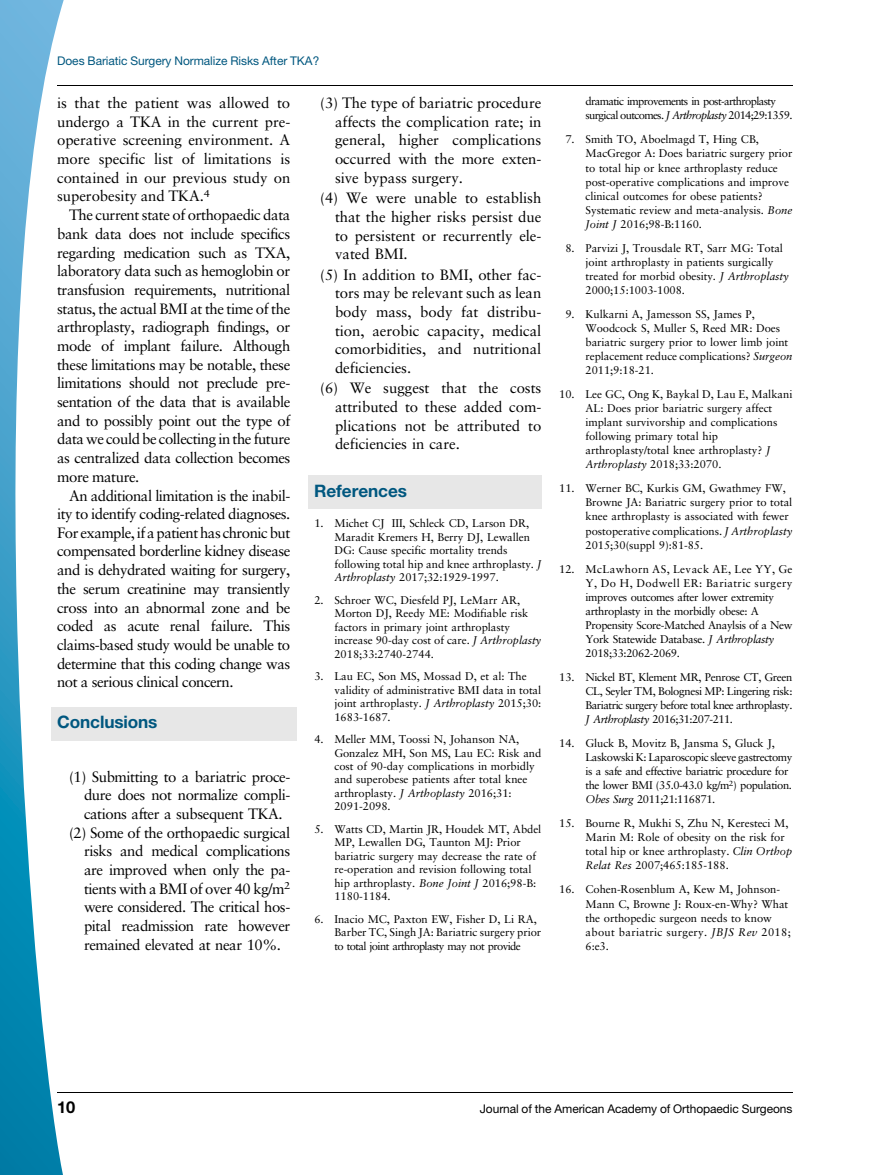
<style>
.page{position:relative;width:891px;height:1175px;background:#fff}
.page>*{position:absolute;margin:0;border:0;box-sizing:border-box;transform-origin:0 0}
.t1{font:17.25px "Adv O Td 1 f 5 cc 91.B";color:#00577f}
.t2{font:16.5px "Adv O Td 1 f 5 cc 91.B";color:#000}
.t3{font:15px/18.6px "Adv O Tece 49054";letter-spacing:-.025em;color:#000;text-align:justify}
.t4{font:12px "Adv OT7 fe 89 a 09";color:#000}
.t5{font:12px "Adv OT7 fe 89 a 09";color:#00577f}
.t6{font:11.25px/14.1px "Adv O Tece 49054";color:#000}
.t7{font:11.25px/14.1px "Adv O Tece 49054";letter-spacing:-.025em;color:#000}
.t8{font:11.25px/14.1px "Adv O Tece 49054";letter-spacing:-.03em;color:#000}
.t9{font:11.25px/14.1px "Adv O Tece 49054";letter-spacing:-.05em;color:#000}
.s1{font-family:"Adv OT35458 d 10.I"}
</style>
<div class="page">
<svg style="left:0;top:0;width:66px;height:1174px"></svg>
<div style="left:51px;top:707px;width:245px;height:33px;background:#e7e7e7"></div>
<div style="left:308px;top:475px;width:233px;height:33px;background:#e7e7e7"></div>
<hr style="left:57px;top:85px;width:735px;height:1px;background:#000">
<hr style="left:57px;top:1092px;width:735px;height:1px;background:#000">
<p class="t5" style="left:57px;top:57px;width:264px">Does Bariatic Surgery Normalize Risks After TKA?</p>
<h3 class="t3" style="left:57px;top:95px;width:235px">is that the patient was allowed to undergo a TKA in the current pre&shy;operative screening environment. A more specific list of limitations is contained in our previous study on superobesity and TKA.<sup>4</sup></h3>
<p class="t3" style="left:57px;top:207px;width:235px;text-indent:12px">The current state of orthopaedic data bank data does not include specifics regarding medication such as TXA, laboratory data such as hemoglobin or transfusion requirements, nutritional status, the actual BMI at the time of the arthroplasty, radiograph findings, or mode of implant failure. Although these limitations may be notable, these limitations should not preclude pre&shy;sentation of the data that is available and to possibly point out the type of data we could be collecting in the future as centralized data collection becomes more mature.</p>
<p class="t3" style="left:57px;top:487px;width:235px;text-indent:12px">An additional limitation is the inabil&shy;ity to identify coding-related diagnoses.<br>For example, if a patient has chronic but compensated borderline kidney disease and is dehydrated waiting for surgery, the serum creatinine may transiently cross into an abnormal zone and be coded as acute renal failure. This claims-based study would be unable to determine that this coding change was not a serious clinical concern.</p>
<h1 class="t1" style="left:57px;top:716px;width:102px">Conclusions</h1>
<h3 class="t3" style="left:69px;top:768px;width:223px">(1) Submitting to a bariatric proce-</h3>
<h3 class="t3" style="left:84px;top:787px;width:208px">dure does not normalize compli-</h3>
<h3 class="t3" style="left:84px;top:805px;width:200px">cations after a subsequent TKA.</h3>
<h3 class="t3" style="left:69px;top:824px;width:223px">(2) Some of the orthopaedic surgical</h3>
<h3 class="t3" style="left:84px;top:843px;width:208px">risks and medical complications</h3>
<h3 class="t3" style="left:84px;top:861px;width:208px">are improved when only the pa-</h3>
<h3 class="t3" style="left:84px;top:880px;width:208px">tients with a BMI of over 40 kg/m<sup>2</sup></h3>
<h3 class="t3" style="left:84px;top:899px;width:208px">were considered. The critical hos-</h3>
<h3 class="t3" style="left:84px;top:917px;width:208px">pital readmission rate however</h3>
<h3 class="t3" style="left:84px;top:936px;width:198px">remained elevated at near 10%.</h3>
<h3 class="t3" style="left:335px;top:95px;width:208px;text-indent:-15px">(3) The type of bariatric procedure affects the complication rate; in general, higher complications occurred with the more exten&shy;sive bypass surgery.</h3>
<h3 class="t3" style="left:335px;top:190px;width:208px;text-indent:-15px">(4) We were unable to establish that the higher risks persist due to persistent or recurrently ele&shy;vated BMI.</h3>
<h3 class="t3" style="left:335px;top:266px;width:208px;text-indent:-15px">(5) In addition to BMI, other fac&shy;tors may be relevant such as lean body mass, body fat distribu&shy;tion, aerobic capacity, medical comorbidities, and nutritional deficiencies.</h3>
<h3 class="t3" style="left:335px;top:380px;width:208px;text-indent:-15px">(6) We suggest that the costs attributed to these added com&shy;plications not be attributed to deficiencies in care.</h3>
<h1 class="t1" style="left:314px;top:484px;width:94px">References</h1>
<p class="t6" style="left:334px;top:517px;width:208px;line-height:13.5px;text-indent:-20px">1. Michet CJ III, Schleck CD, Larson DR, Maradit Kremers H, Berry DJ, Lewallen DG: Cause specific mortality trends following total hip and knee arthroplasty. <span class="s1">J Arthroplasty</span> 2017;32:1929-1997.</p>
<p class="t6" style="left:334px;top:594px;width:208px;line-height:13.5px;text-indent:-20px">2. Schroer WC, Diesfeld PJ, LeMarr AR, Morton DJ, Reedy ME: Modifiable risk factors in primary joint arthroplasty increase 90-day cost of care. <span class="s1">J Arthroplasty </span>2018;33:2740-2744.</p>
<p class="t6" style="left:334px;top:670px;width:208px;line-height:13.5px;text-indent:-20px">3. Lau EC, Son MS, Mossad D, et al: The validity of administrative BMI data in total joint arthroplasty. <span class="s1">J Arthroplasty</span> 2015;30:<br>1683-1687.</p>
<p class="t6" style="left:334px;top:733px;width:208px;line-height:13.5px;text-indent:-20px">4. Meller MM, Toossi N, Johanson NA, Gonzalez MH, Son MS, Lau EC: Risk and cost of 90-day complications in morbidly and superobese patients after total knee arthroplasty. <span class="s1">J Arthoplasty</span> 2016;31:<br>2091-2098.</p>
<p class="t6" style="left:334px;top:823px;width:208px;line-height:13.5px;text-indent:-20px">5. Watts CD, Martin JR, Houdek MT, Abdel MP, Lewallen DG, Taunton MJ: Prior bariatric surgery may decrease the rate of re-operation and revision following total hip arthroplasty. <span class="s1">Bone Joint J</span> 2016;98-B:<br>1180-1184.</p>
<p class="t6" style="left:334px;top:913px;width:208px;line-height:13.5px;text-indent:-20px">6. Inacio MC, Paxton EW, Fisher D, Li RA,<br>Barber TC, Singh JA: Bariatric surgery prior to total joint arthroplasty may not provide</p>
<p class="t9" style="left:585px;top:95px;width:208px">dramatic improvements in post-arthroplasty surgical outcomes. <span class="s1">J Arthroplasty</span> 2014;29:1359.</p>
<p class="t6" style="left:585px;top:133px;width:208px;text-indent:-20px">7. Smith TO, Aboelmagd T, Hing CB, MacGregor A: Does bariatric surgery prior to total hip or knee arthroplasty reduce post-operative complications and improve clinical outcomes for obese patients?<br>Systematic review and meta-analysis. <span class="s1">Bone Joint J</span> 2016;98-B:1160.</p>
<p class="t6" style="left:585px;top:242px;width:205px;text-indent:-20px">8. Parvizi J, Trousdale RT, Sarr MG: Total joint arthroplasty in patients surgically treated for morbid obesity. <span class="s1">J Arthroplasty </span>2000;15:1003-1008.</p>
<p class="t6" style="left:585px;top:308px;width:208px;text-indent:-20px">9. Kulkarni A, Jamesson SS, James P, Woodcock S, Muller S, Reed MR: Does bariatric surgery prior to lower limb joint replacement reduce complications? <span class="s1">Surgeon </span>2011;9:18-21.</p>
<p class="t6" style="left:585px;top:388px;width:208px;text-indent:-26px">10. Lee GC, Ong K, Baykal D, Lau E, Malkani AL: Does prior bariatric surgery affect implant survivorship and complications following primary total hip arthroplasty/total knee arthroplasty? <span class="s1">J Arthroplasty</span> 2018;33:2070.</p>
<p class="t6" style="left:585px;top:482px;width:208px;text-indent:-26px">11. Werner BC, Kurkis GM, Gwathmey FW, Browne JA: Bariatric surgery prior to total knee arthroplasty is associated with fewer postoperative complications. <span class="s1">J Arthroplasty </span>2015;30(suppl 9):81-85.</p>
<p class="t7" style="left:585px;top:562px;width:208px;text-indent:-26px">12. McLawhorn AS, Levack AE, Lee YY, Ge Y, Do H, Dodwell ER: Bariatric surgery improves outcomes after lower extremity arthroplasty in the morbidly obese: A Propensity Score-Matched Anaylsis of a New York Statewide Database. <span class="s1">J Arthroplasty </span>2018;33:2062-2069.</p>
<p class="t6" style="left:585px;top:671px;width:208px;text-align:justify;text-indent:-26px">13. Nickel BT, Klement MR, Penrose CT, Green CL, Seyler TM, Bolognesi MP: Lingering risk:<br>Bariatric surgery before total knee arthroplasty.<br><span class="s1">J Arthroplasty</span> 2016;31:207-211.</p>
<p class="t8" style="left:585px;top:737px;width:208px;text-indent:-26px">14. Gluck B, Movitz B, Jansma S, Gluck J, Laskowski K: Laparoscopic sleeve gastrectomy is a safe and effective bariatric procedure for the lower BMI (35.0-43.0 kg/m<sup>2</sup>) population.<br><span class="s1">Obes Surg</span> 2011;21:116871.</p>
<p class="t6" style="left:585px;top:817px;width:208px;text-indent:-26px">15. Bourne R, Mukhi S, Zhu N, Keresteci M, Marin M: Role of obesity on the risk for total hip or knee arthroplasty. <span class="s1">Clin Orthop Relat Res</span> 2007;465:185-188.</p>
<p class="t6" style="left:585px;top:883px;width:207px;text-indent:-26px">16. Cohen-Rosenblum A, Kew M, Johnson-<br>Mann C, Browne J: Roux-en-Why? What the orthopedic surgeon needs to know about bariatric surgery. <span class="s1">JBJS Rev</span> 2018;<br>6:e3.</p>
<h2 class="t2" style="left:57px;top:1101px;width:20px">10</h2>
<p class="t4" style="left:480px;top:1104px;width:314px">Journal of the American Academy of Orthopaedic Surgeons</p>
</div>
